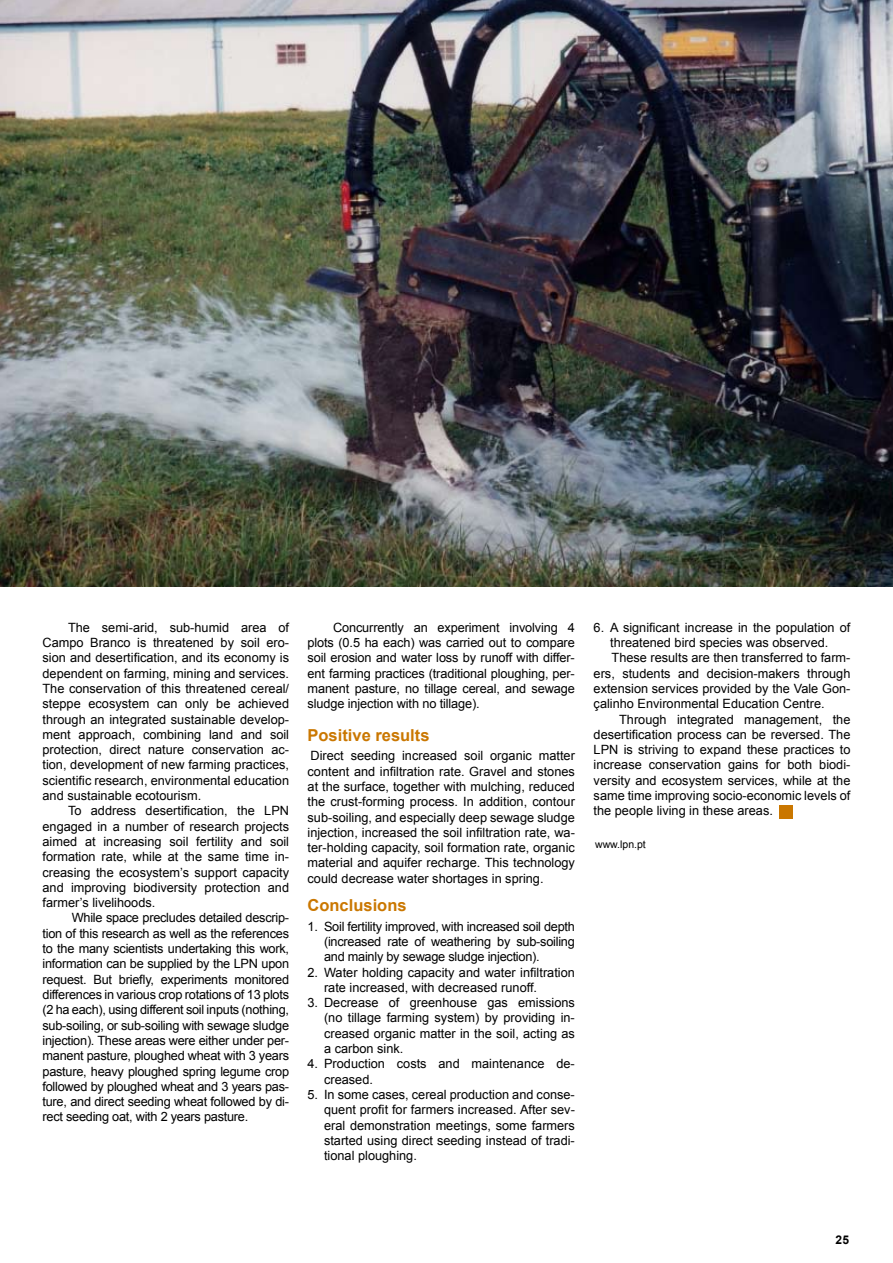
<style>
.page{position:relative;width:893px;height:1263px;background:#fff}
.page>*{position:absolute;margin:0;border:0;box-sizing:border-box;transform-origin:0 0}
.t1{font:700 16.5px "Arial";color:#ca7700}
.t2{font:12.75px/15.3px "Arial";color:#000;text-align:justify}
.t3{font:700 12px "Arial";color:#000}
.t4{font:10.5px "Arial";color:#000}
</style>
<div class="page">
<img style="left:0;top:0;width:893px;height:586px">
<div style="left:779px;top:806px;width:13px;height:13px;background:#ca7700"></div>
<p class="t2" style="left:43px;top:620px;width:248px;text-indent:26px">The semi-arid, sub-humid area of Campo Branco is threatened by soil ero&shy;sion and desertification, and its economy is dependent on farming, mining and services.<br>The conservation of this threatened cereal/ steppe ecosystem can only be achieved through an integrated sustainable develop&shy;ment approach, combining land and soil protection, direct nature conservation ac&shy;tion, development of new farming practices, scientific research, environmental education and sustainable ecotourism.</p>
<p class="t2" style="left:43px;top:803px;width:248px;text-indent:26px">To address desertification, the LPN engaged in a number of research projects aimed at increasing soil fertility and soil formation rate, while at the same time in&shy;creasing the ecosystem’s support capacity and improving biodiversity protection and farmer’s livelihoods.</p>
<p class="t2" style="left:43px;top:910px;width:248px;text-indent:29px">While space precludes detailed descrip&shy;tion of this research as well as the references to the many scientists undertaking this work, information can be supplied by the LPN upon request. But briefly, experiments monitored differences in various crop rotations of 13 plots (2 ha each), using different soil inputs (nothing, sub-soiling, or sub-soiling with sewage sludge injection). These areas were either under per&shy;manent pasture, ploughed wheat with 3 years pasture, heavy ploughed spring legume crop followed by ploughed wheat and 3 years pas&shy;ture, and direct seeding wheat followed by di&shy;rect seeding oat, with 2 years pasture.</p>
<p class="t2" style="left:308px;top:620px;width:269px;text-indent:26px">Concurrently an experiment involving 4 plots (0.5 ha each) was carried out to compare soil erosion and water loss by runoff with differ&shy;ent farming practices (traditional ploughing, per&shy;manent pasture, no tillage cereal, and sewage sludge injection with no tillage).</p>
<p class="t1" style="left:308px;top:724px;width:123px">Positive results</p>
<p class="t2" style="left:308px;top:748px;width:269px">Direct seeding increased soil organic matter content and infiltration rate. Gravel and stones at the surface, together with mulching, reduced the crust-forming process. In addition, contour sub-soiling, and especially deep sewage sludge injection, increased the soil infiltration rate, wa&shy;ter-holding capacity, soil formation rate, organic material and aquifer recharge. This technology could decrease water shortages in spring.</p>
<p class="t1" style="left:308px;top:894px;width:101px">Conclusions</p>
<p class="t2" style="left:324px;top:919px;width:252px;text-indent:-16px">1. Soil fertility improved, with increased soil depth (increased rate of weathering by sub-soiling and mainly by sewage sludge injection).</p>
<p class="t2" style="left:324px;top:964px;width:252px;text-indent:-16px">2. Water holding capacity and water infiltration rate increased, with decreased runoff.</p>
<p class="t2" style="left:324px;top:995px;width:252px;text-indent:-16px">3. Decrease of greenhouse gas emissions (no tillage farming system) by providing in&shy;creased organic matter in the soil, acting as a carbon sink.</p>
<p class="t2" style="left:324px;top:1056px;width:252px;text-indent:-16px">4. Production costs and maintenance de&shy;creased.</p>
<p class="t2" style="left:324px;top:1087px;width:252px;text-indent:-16px">5. In some cases, cereal production and conse&shy;quent profit for farmers increased. After sev&shy;eral demonstration meetings, some farmers started using direct seeding instead of tradi&shy;tional ploughing.</p>
<p class="t2" style="left:594px;top:620px;width:258px">6. A significant increase in the population of</p>
<p class="t2" style="left:610px;top:635px;width:220px">threatened bird species was observed.</p>
<p class="t2" style="left:612px;top:650px;width:240px">These results are then transferred to farm-</p>
<p class="t2" style="left:594px;top:666px;width:258px">ers, students and decision-makers through</p>
<p class="t2" style="left:594px;top:681px;width:258px">extension services provided by the Vale Gon-</p>
<p class="t2" style="left:594px;top:696px;width:233px">çalinho Environmental Education Centre.</p>
<p class="t2" style="left:619px;top:711px;width:233px">Through integrated management, the</p>
<p class="t2" style="left:594px;top:727px;width:258px">desertification process can be reversed. The</p>
<p class="t2" style="left:594px;top:742px;width:258px">LPN is striving to expand these practices to</p>
<p class="t2" style="left:594px;top:757px;width:258px">increase conservation gains for both biodi-</p>
<p class="t2" style="left:594px;top:773px;width:258px">versity and ecosystem services, while at the</p>
<p class="t2" style="left:594px;top:788px;width:258px">same time improving socio-economic levels of</p>
<p class="t2" style="left:594px;top:803px;width:181px">the people living in these areas.</p>
<p class="t4" style="left:595px;top:837px;width:52px">www.lpn.pt</p>
<p class="t3" style="left:836px;top:1231px;width:15px">25</p>
</div>
